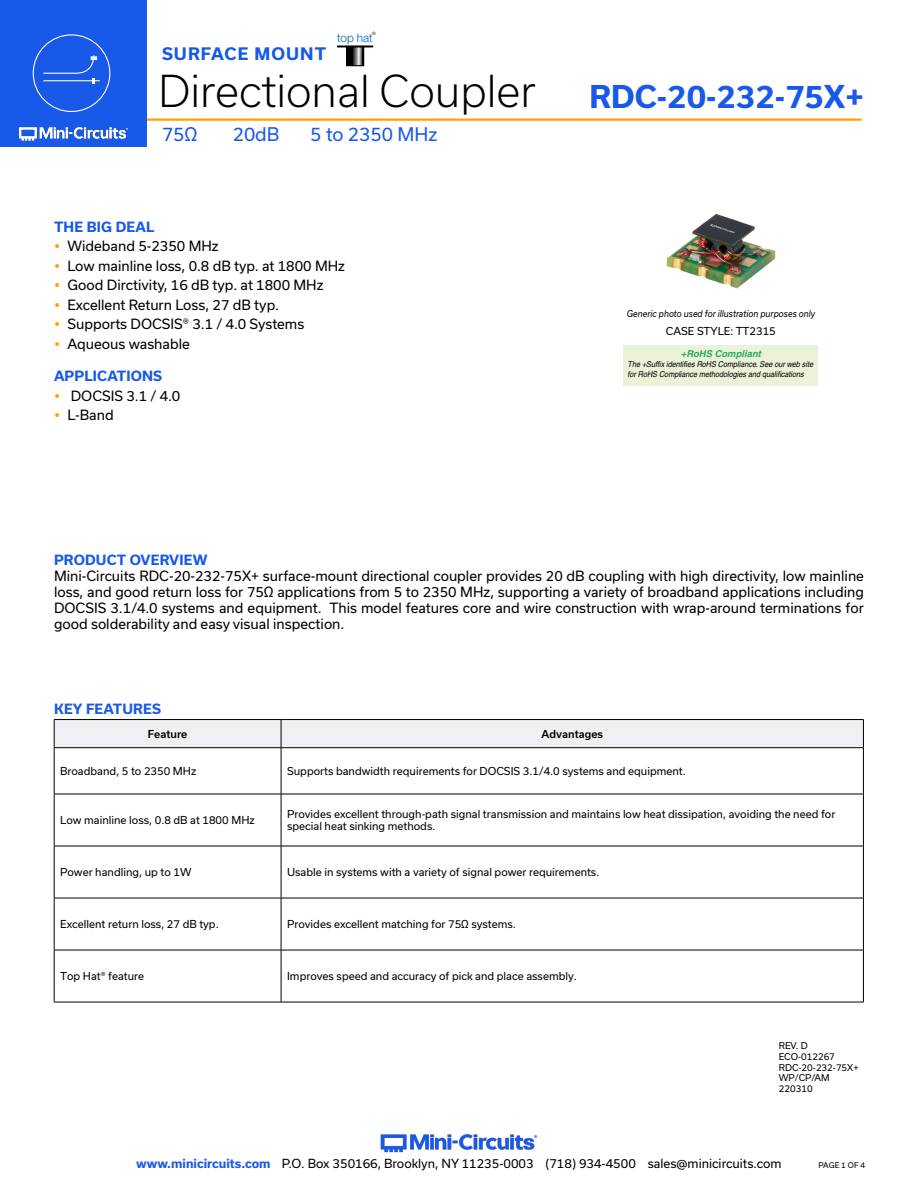
<style>
.page{position:relative;width:918px;height:1188px;background:#fff}
.page>*{position:absolute;margin:0;border:0;box-sizing:border-box;transform-origin:0 0}
.t1{font:300 42px "Usual";color:#000}
.t2{font:700 30px "Usual";color:#1859ea}
.Frequency{font:18px "Usual";color:#1859ea}
.t3{font:700 16.5px "Usual";letter-spacing:.065em;color:#1859ea}
.Regular_Copy{font:13.5px/16.2px "Usual";color:#000;text-align:justify}
.Blue_Headers{font:700 13.5px "Usual";letter-spacing:.015em;color:#1859ea}
.t4{font:12px "Usual";color:#000}
.t5{font:300 11.85px "Helvetica Neue";color:#0062ab}
.Table_Body_Left_Just{font:10.5px/12.6px "Usual";color:#000}
.Table_Header_Center{font:500 10.5px "Usual";color:#000}
.t6{font:italic 700 9.45px "Helvetica";color:rgb(0 148 68/.8)}
.Notes{font:9px "Usual";color:#000}
.t7{font:italic 9px "Usual";color:#000;scale:.9 1}
.t8{font:italic 8.1px/9.8px "Helvetica";letter-spacing:-.005em;color:#000;scale:.9 1}
.t9{font:7.5px "Usual";color:#000}
.t10{font:300 4.5px "Helvetica Neue";color:#000}
.s1{font-weight:700;color:#1859ea}
</style>
<div class="page">
<hr style="left:129px;top:118px;width:733px;height:3px;background:#ffa300">
<hr style="left:917px;top:0;width:1px;height:147px;background:#1859ea">
<div style="left:0;top:0;width:147px;height:147px;background:#1859ea"></div>
<img style="left:18px;top:126px;width:111px;height:15px">
<div style="left:33px;top:34px;width:77px;height:78px;border:1px solid #fff;border-radius:50%"></div>
<hr style="left:43px;top:80px;width:57px;height:1px;background:#fff">
<svg style="left:43px;top:55px;width:54px;height:28px"></svg>
<img style="left:380px;top:1134px;width:158px;height:19px">
<svg style="left:348px;top:48px;width:14px;height:16px"></svg>
<div style="left:346px;top:46px;width:18px;height:20px;border:1px solid #000"></div>
<hr style="left:337px;top:46px;width:36px;height:1px;background:#000">
<div style="left:624px;top:346px;width:194px;height:40px;background:#eaf2d8"></div>
<hr style="left:54px;top:719px;width:227px;height:1px;background:#000">
<hr style="left:281px;top:719px;width:583px;height:1px;background:#000">
<div style="left:54px;top:720px;width:810px;height:27px;background:#efeff4"></div>
<hr style="left:54px;top:747px;width:227px;height:1px;background:#000">
<hr style="left:54px;top:748px;width:1px;height:46px;background:#000">
<hr style="left:281px;top:747px;width:583px;height:1px;background:#000">
<hr style="left:281px;top:748px;width:1px;height:46px;background:#000">
<hr style="left:863px;top:748px;width:1px;height:46px;background:#000">
<hr style="left:54px;top:794px;width:227px;height:1px;background:#000">
<hr style="left:54px;top:794px;width:1px;height:52px;background:#000">
<hr style="left:281px;top:794px;width:583px;height:1px;background:#000">
<hr style="left:281px;top:794px;width:1px;height:52px;background:#000">
<hr style="left:863px;top:794px;width:1px;height:52px;background:#000">
<hr style="left:54px;top:846px;width:227px;height:1px;background:#000">
<hr style="left:54px;top:846px;width:1px;height:52px;background:#000">
<hr style="left:281px;top:846px;width:583px;height:1px;background:#000">
<hr style="left:281px;top:846px;width:1px;height:52px;background:#000">
<hr style="left:863px;top:846px;width:1px;height:52px;background:#000">
<hr style="left:54px;top:898px;width:227px;height:1px;background:#000">
<hr style="left:54px;top:898px;width:1px;height:52px;background:#000">
<hr style="left:281px;top:898px;width:583px;height:1px;background:#000">
<hr style="left:281px;top:898px;width:1px;height:52px;background:#000">
<hr style="left:863px;top:898px;width:1px;height:52px;background:#000">
<hr style="left:54px;top:950px;width:227px;height:1px;background:#000">
<hr style="left:54px;top:950px;width:1px;height:52px;background:#000">
<hr style="left:281px;top:950px;width:583px;height:1px;background:#000">
<hr style="left:281px;top:950px;width:1px;height:52px;background:#000">
<hr style="left:863px;top:950px;width:1px;height:52px;background:#000">
<hr style="left:54px;top:1002px;width:227px;height:1px;background:#000">
<hr style="left:281px;top:1002px;width:583px;height:1px;background:#000">
<img style="left:666px;top:214px;width:110px;height:75px">
<p class="t3" style="left:162px;top:45px;width:166px">SURFACE MOUNT</p>
<p class="t10" style="left:372px;top:31px;width:5px">®</p>
<p class="t5" style="left:337px;top:31px;width:37px">top hat</p>
<h1 class="t1" style="left:158px;top:67px;width:379px">Directional Coupler</h1>
<p class="Frequency" style="left:162px;top:124px;width:37px">75Ω</p>
<p class="Frequency" style="left:233px;top:124px;width:48px">20dB</p>
<p class="Frequency" style="left:310px;top:124px;width:129px">5 to 2350 MHz</p>
<p class="Blue_Headers" style="left:54px;top:219px;width:102px">THE BIG DEAL</p>
<p class="Regular_Copy" style="left:68px;top:238px;width:153px">Wideband 5-2350 MHz</p>
<p class="Regular_Copy" style="left:68px;top:257px;width:279px">Low mainline loss, 0.8 dB typ. at 1800 MHz</p>
<p class="Regular_Copy" style="left:68px;top:277px;width:258px">Good Dirctivity, 16 dB typ. at 1800 MHz</p>
<p class="Regular_Copy" style="left:68px;top:296px;width:213px">Excellent Return Loss, 27 dB typ.</p>
<p class="Regular_Copy" style="left:68px;top:316px;width:238px">Supports DOCSIS® 3.1 / 4.0 Systems</p>
<p class="Regular_Copy" style="left:68px;top:335px;width:124px">Aqueous washable</p>
<p class="Blue_Headers" style="left:54px;top:369px;width:110px">APPLICATIONS</p>
<p class="Regular_Copy" style="left:71px;top:388px;width:111px">DOCSIS 3.1 / 4.0</p>
<p class="Regular_Copy" style="left:68px;top:407px;width:48px">L-Band</p>
<h2 class="t2" style="left:590px;top:79px;width:276px">RDC-20-232-75X+</h2>
<p class="t7" style="left:627px;top:308px;width:211px">Generic photo used for illustration purposes only</p>
<p class="Table_Body_Left_Just" style="left:666px;top:324px;width:111px">CASE STYLE: TT2315</p>
<p class="t6" style="left:681px;top:348px;width:82px">+RoHS Compliant</p>
<p class="t8" style="left:628px;top:360px;width:208px">The +Suffix identifies RoHS Compliance. See our web site for RoHS Compliance methodologies and qualifications</p>
<p class="Blue_Headers" style="left:54px;top:552px;width:155px">PRODUCT OVERVIEW</p>
<p class="Regular_Copy" style="left:54px;top:568px;width:812px">Mini-Circuits RDC-20-232-75X+ surface-mount directional coupler provides 20 dB coupling with high directivity, low mainline loss, and good return loss for 75Ω applications from 5 to 2350 MHz, supporting a variety of broadband applications including DOCSIS 3.1/4.0 systems and equipment. This model features core and wire construction with wrap-around terminations for good solderability and easy visual inspection.</p>
<p class="Blue_Headers" style="left:54px;top:701px;width:108px">KEY FEATURES</p>
<p class="Table_Header_Center" style="left:148px;top:728px;width:41px">Feature</p>
<p class="Table_Header_Center" style="left:541px;top:728px;width:63px">Advantages</p>
<p class="Table_Body_Left_Just" style="left:60px;top:765px;width:138px">Broadband, 5 to 2350 MHz</p>
<p class="Table_Body_Left_Just" style="left:287px;top:765px;width:400px">Supports bandwidth requirements for DOCSIS 3.1/4.0 systems and equipment.</p>
<p class="Table_Body_Left_Just" style="left:60px;top:814px;width:196px">Low mainline loss, 0.8 dB at 1800 MHz</p>
<p class="Table_Body_Left_Just" style="left:287px;top:807px;width:550px">Provides excellent through-path signal transmission and maintains low heat dissipation, avoiding the need for special heat sinking methods.</p>
<p class="Table_Body_Left_Just" style="left:60px;top:866px;width:133px">Power handling, up to 1W</p>
<p class="Table_Body_Left_Just" style="left:287px;top:866px;width:314px">Usable in systems with a variety of signal power requirements.</p>
<p class="Table_Body_Left_Just" style="left:60px;top:918px;width:160px">Excellent return loss, 27 dB typ.</p>
<p class="Table_Body_Left_Just" style="left:287px;top:918px;width:230px">Provides excellent matching for 75Ω systems.</p>
<p class="Table_Body_Left_Just" style="left:60px;top:970px;width:86px">Top Hat® feature</p>
<p class="Table_Body_Left_Just" style="left:287px;top:970px;width:291px">Improves speed and accuracy of pick and place assembly.</p>
<p class="Notes" style="left:779px;top:1040px;width:30px">REV. D</p>
<p class="Notes" style="left:779px;top:1051px;width:58px">ECO-012267</p>
<p class="Notes" style="left:779px;top:1062px;width:81px">RDC-20-232-75X+</p>
<p class="Notes" style="left:779px;top:1073px;width:52px">WP/CP/AM</p>
<p class="Notes" style="left:779px;top:1084px;width:35px">220310</p>
<p class="t4" style="left:136px;top:1157px;width:647px"><span class="s1">www.minicircuits.com</span> P.O. Box 350166, Brooklyn, NY 11235-0003 (718) 934-4500 sales@minicircuits.com</p>
<p class="t9" style="left:819px;top:1161px;width:48px">PAGE 1 OF 4</p>
</div>
